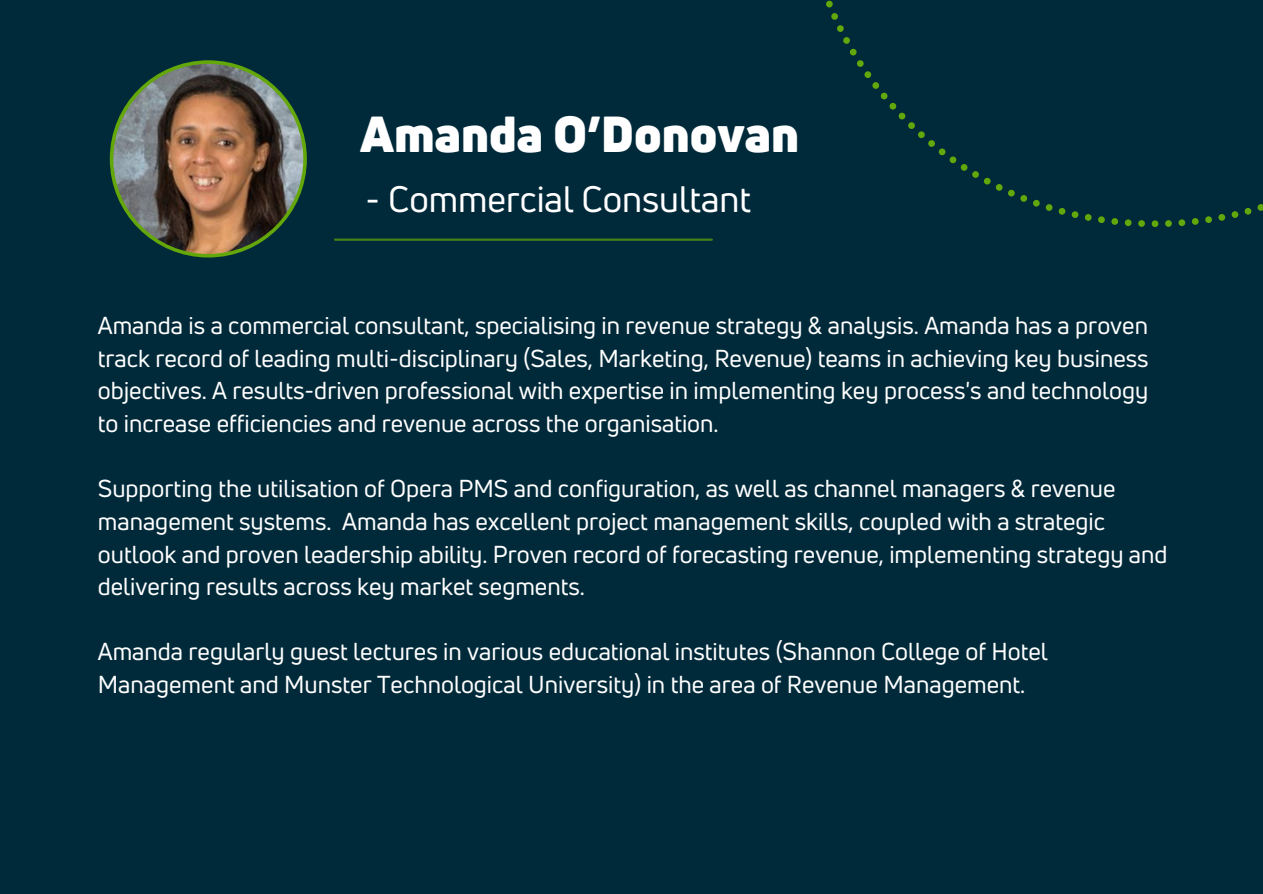
<style>
.page{position:relative;width:1263px;height:894px;background:#fff}
.page>*{position:absolute;margin:0;border:0;box-sizing:border-box;transform-origin:0 0}
.t1{font:900 49.5px "Uni Neue";color:#fff}
.t2{font:36px "Uni Neue";color:#fff}
.t3{font:24px/32.5px "Uni Neue";color:#fff}
</style>
<div class="page">
<div style="left:0;top:0;width:1263px;height:893px;background:#002a3a"></div>
<img style="left:110px;top:60px;width:197px;height:197px">
<svg style="left:826px;top:0;width:437px;height:227px"></svg>
<hr style="left:335px;top:238px;width:377px;height:3px;background:#64a70b">
<h1 class="t1" style="left:360px;top:100px;width:441px">Amanda O’Donovan</h1>
<h2 class="t2" style="left:366px;top:174px;width:387px">- Commercial Consultant</h2>
<p class="t3" style="left:98px;top:309px;width:1052px;text-align:justify">Amanda is a commercial consultant, specialising in revenue strategy &amp; analysis. Amanda has a proven track record of leading multi-disciplinary (Sales, Marketing, Revenue) teams in achieving key business objectives. A results-driven professional with expertise in implementing key process's and technology to increase efficiencies and revenue across the organisation.</p>
<p class="t3" style="left:98px;top:472px;width:1071px">Supporting the utilisation of Opera PMS and configuration, as well as channel managers &amp; revenue management systems. Amanda has excellent project management skills, coupled with a strategic outlook and proven leadership ability. Proven record of forecasting revenue, implementing strategy and delivering results across key market segments.</p>
<p class="t3" style="left:98px;top:635px;width:951px">Amanda regularly guest lectures in various educational institutes (Shannon College of Hotel<br>Management and Munster Technological University) in the area of Revenue Management.</p>
</div>
